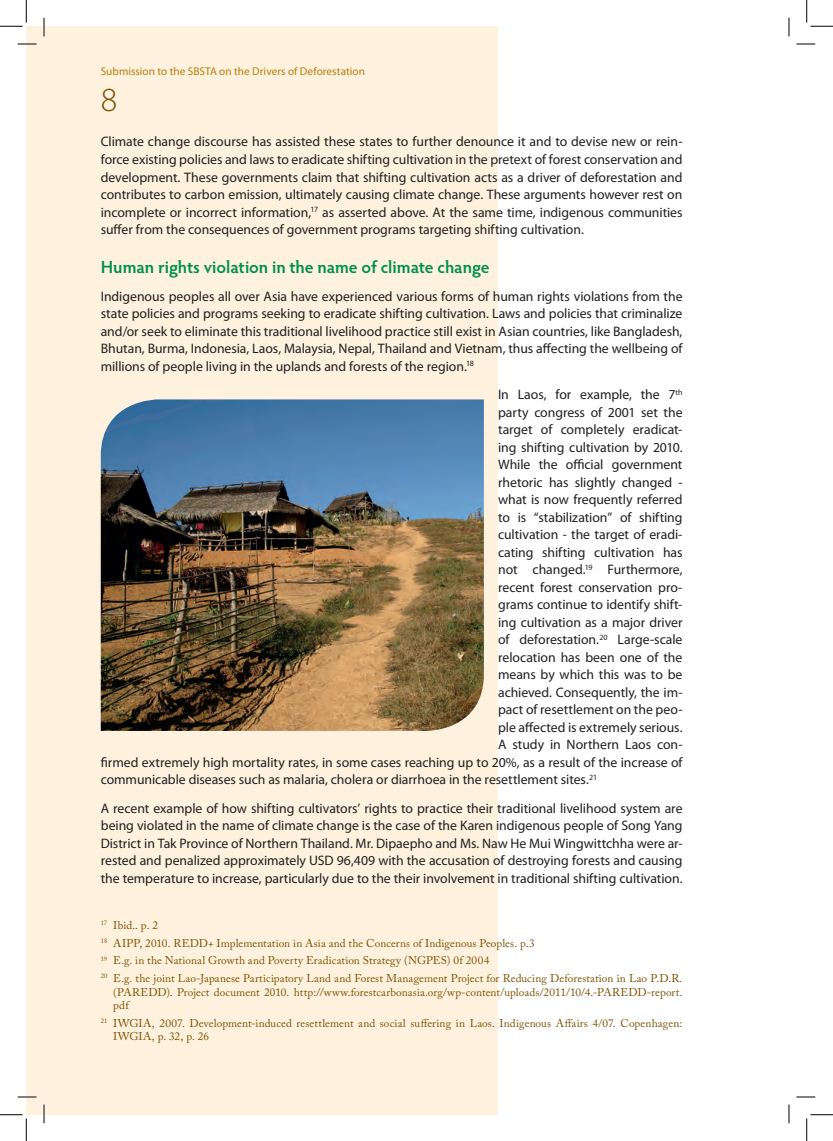
<style>
.page{position:relative;width:833px;height:1141px;background:#fff}
.page>*{position:absolute;margin:0;border:0;box-sizing:border-box;transform-origin:0 0}
.t1{font:300 33.75px "Myriad Pro";color:#7e5200}
.t2{font:600 17.5px "Hypatia Sans Pro";color:#008f4d}
.t3{font:13.75px/17.5px "Myriad Pro";letter-spacing:-.005em;color:#231f20;text-align:justify}
.t4{font:11.25px/17.8px "Adobe Caslon Pro";letter-spacing:.01em;color:#7e5200}
.t5{font:11.25px "Myriad Pro";letter-spacing:.005em;color:#bb7d0c}
</style>
<div class="page">
<div style="left:26px;top:26px;width:472px;height:1088px;background:#fef2de"></div>
<img style="left:101px;top:399px;width:382px;height:331px">
<svg style="left:18px;top:43px;width:18px;height:2px"></svg>
<svg style="left:796px;top:43px;width:18px;height:2px"></svg>
<svg style="left:18px;top:1096px;width:18px;height:1px"></svg>
<svg style="left:796px;top:1096px;width:18px;height:1px"></svg>
<svg style="left:43px;top:18px;width:2px;height:18px"></svg>
<svg style="left:43px;top:1104px;width:2px;height:19px"></svg>
<svg style="left:788px;top:18px;width:1px;height:18px"></svg>
<svg style="left:788px;top:1104px;width:1px;height:19px"></svg>
<svg style="left:0;top:0;width:27px;height:27px"></svg>
<svg style="left:0;top:1114px;width:27px;height:26px"></svg>
<svg style="left:806px;top:0;width:26px;height:27px"></svg>
<svg style="left:806px;top:1114px;width:26px;height:26px"></svg>
<p class="t5" style="left:101px;top:64px;width:265px">Submission to the SBSTA on the Drivers of Deforestation</p>
<h1 class="t1" style="left:101px;top:79px;width:18px">8</h1>
<p class="t3" style="left:101px;top:133px;width:583px">Climate change discourse has assisted these states to further denounce it and to devise new or rein&shy;force existing policies and laws to eradicate shifting cultivation in the pretext of forest conservation and development. These governments claim that shifting cultivation acts as a driver of deforestation and contributes to carbon emission, ultimately causing climate change. These arguments however rest on incomplete or incorrect information,<sup>17</sup> as asserted above. At the same time, indigenous communities suffer from the consequences of government programs targeting shifting cultivation.</p>
<p class="t2" style="left:101px;top:254px;width:390px">Human rights violation in the name of climate change</p>
<p class="t3" style="left:101px;top:287px;width:583px">Indigenous peoples all over Asia have experienced various forms of human rights violations from the state policies and programs seeking to eradicate shifting cultivation. Laws and policies that criminalize and/or seek to eliminate this traditional livelihood practice still exist in Asian countries, like Bangladesh, Bhutan, Burma, Indonesia, Laos, Malaysia, Nepal, Thailand and Vietnam, thus affecting the wellbeing of millions of people living in the uplands and forests of the region.<sup>18</sup></p>
<p class="t3" style="left:498px;top:385px;width:186px">In Laos, for example, the 7<sup>th</sup></p>
<p class="t3" style="left:498px;top:403px;width:186px">party congress of 2001 set the</p>
<p class="t3" style="left:498px;top:420px;width:186px">target of completely eradicat-</p>
<p class="t3" style="left:498px;top:438px;width:186px">ing shifting cultivation by 2010.</p>
<p class="t3" style="left:498px;top:455px;width:186px">While the official government</p>
<p class="t3" style="left:498px;top:473px;width:186px">rhetoric has slightly changed -</p>
<p class="t3" style="left:498px;top:490px;width:186px">what is now frequently referred</p>
<p class="t3" style="left:498px;top:508px;width:186px">to is “stabilization” of shifting</p>
<p class="t3" style="left:498px;top:525px;width:186px">cultivation - the target of eradi-</p>
<p class="t3" style="left:498px;top:543px;width:186px">cating shifting cultivation has</p>
<p class="t3" style="left:498px;top:560px;width:186px">not changed.<sup>19</sup> Furthermore,</p>
<p class="t3" style="left:498px;top:578px;width:186px">recent forest conservation pro-</p>
<p class="t3" style="left:498px;top:595px;width:186px">grams continue to identify shift-</p>
<p class="t3" style="left:498px;top:613px;width:186px">ing cultivation as a major driver</p>
<p class="t3" style="left:498px;top:630px;width:186px">of deforestation.<sup>20</sup> Large-scale</p>
<p class="t3" style="left:498px;top:648px;width:186px">relocation has been one of the</p>
<p class="t3" style="left:498px;top:665px;width:186px">means by which this was to be</p>
<p class="t3" style="left:498px;top:683px;width:186px">achieved. Consequently, the im-</p>
<p class="t3" style="left:498px;top:700px;width:186px">pact of resettlement on the peo-</p>
<p class="t3" style="left:498px;top:718px;width:186px">ple affected is extremely serious.</p>
<p class="t3" style="left:498px;top:735px;width:186px">A study in Northern Laos con-</p>
<p class="t3" style="left:101px;top:753px;width:583px">firmed extremely high mortality rates, in some cases reaching up to 20%, as a result of the increase of</p>
<p class="t3" style="left:101px;top:770px;width:497px">communicable diseases such as malaria, cholera or diarrhoea in the resettlement sites.<sup>21</sup></p>
<p class="t3" style="left:101px;top:798px;width:583px">A recent example of how shifting cultivators’ rights to practice their traditional livelihood system are being violated in the name of climate change is the case of the Karen indigenous people of Song Yang District in Tak Province of Northern Thailand. Mr. Dipaepho and Ms. Naw He Mui Wingwittchha were ar&shy;rested and penalized approximately USD 96,409 with the accusation of destroying forests and causing the temperature to increase, particularly due to the their involvement in traditional shifting cultivation.</p>
<p class="t4" style="left:101px;top:916px;width:582px"><sup>17</sup> Ibid.. p. 2<br><sup>18</sup> AIPP, 2010. REDD+ Implementation in Asia and the Concerns of Indigenous Peoples. p.3<br><sup>19</sup> E.g. in the National Growth and Poverty Eradication Strategy (NGPES) 0f 2004<br><sup>20</sup> E.g. the joint Lao-Japanese Participatory Land and Forest Management Project for Reducing Deforestation in Lao P.D.R.</p>
<p class="t4" style="left:113px;top:984px;width:570px;line-height:13.5px">(PAREDD). Project document 2010. http://www.forestcarbonasia.org/wp-content/uploads/2011/10/4.-PAREDD-report. pdf</p>
<p class="t4" style="left:113px;top:1016px;width:570px;line-height:13.5px;text-indent:-12px"><sup>21</sup> IWGIA, 2007. Development-induced resettlement and social suffering in Laos. Indigenous Affairs 4/07. Copenhagen:<br>IWGIA, p. 32, p. 26</p>
</div>
